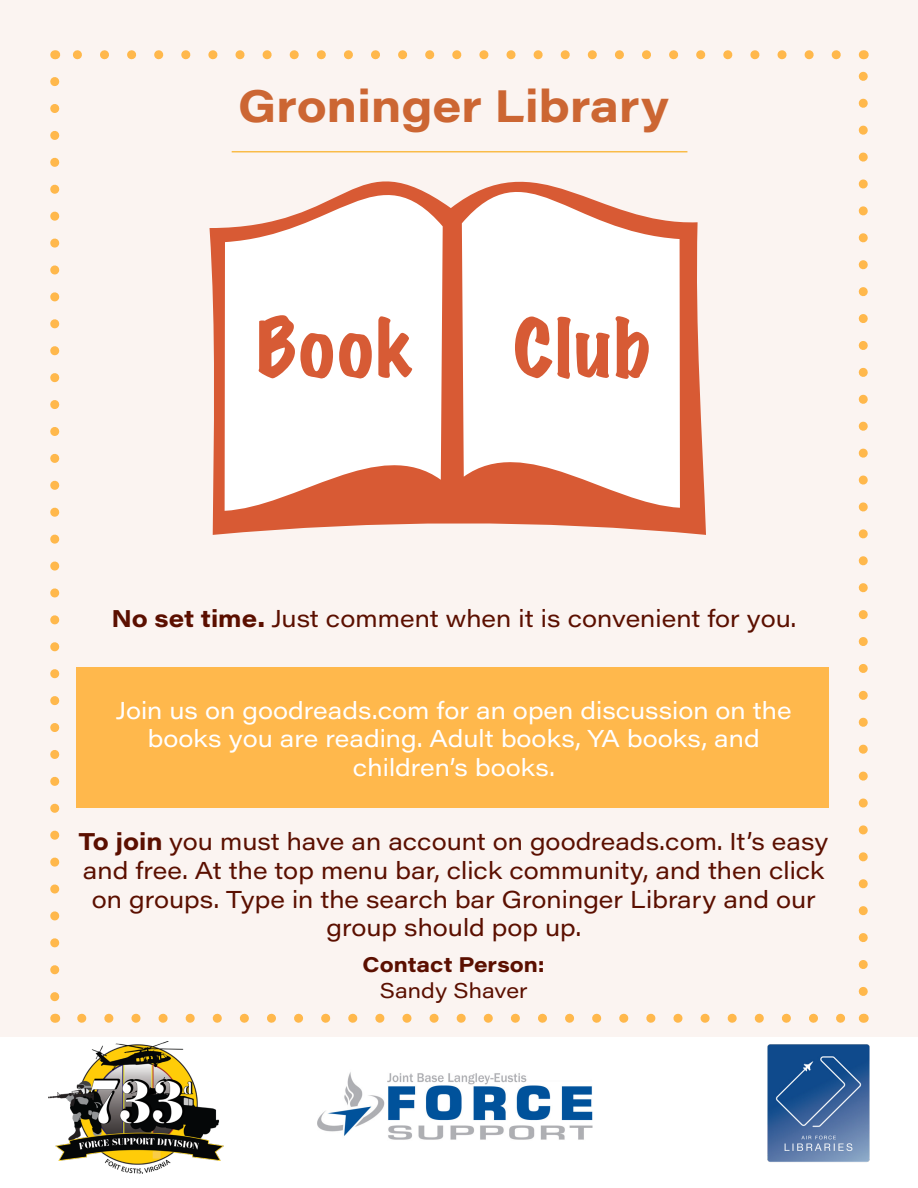
<style>
.page{position:relative;width:918px;height:1188px;background:#fff}
.page>*{position:absolute;margin:0;border:0;box-sizing:border-box;transform-origin:0 0}
.t1{font:expanded 72px "Marker Felt";letter-spacing:.045em;color:#d75b35}
.t2{font:45px "Acumin Variable Concept";letter-spacing:.135em;color:#c63}
.t3{font:24px/28.8px "Acumin Variable Concept";letter-spacing:.095em;color:#5b0f00;text-align:center}
.t4{font:24px/28.8px "Acumin Variable Concept";letter-spacing:.1em;color:#fff;text-align:center}
.t5{font:21px "Acumin Variable Concept";letter-spacing:.14em;color:#5b0f00}
.t6{font:21px "Acumin Variable Concept";letter-spacing:.105em;color:#5b0f00}
</style>
<div class="page">
<div style="left:0;top:0;width:918px;height:1037px;background:#fbf4f1"></div>
<svg style="left:210px;top:200px;width:496px;height:335px;fill:#d85a34"></svg>
<svg style="left:462px;top:181px;width:218px;height:327px;fill:#fff"></svg>
<svg style="left:225px;top:181px;width:218px;height:330px;fill:#fff"></svg>
<div style="left:76px;top:667px;width:753px;height:140px;background:#ffb84c"></div>
<hr style="left:232px;top:151px;width:455px;height:1px;background:#f9bc49">
<svg style="left:50px;top:82px;width:9px;height:920px"></svg>
<svg style="left:82px;top:1014px;width:763px;height:9px"></svg>
<svg style="left:859px;top:71px;width:9px;height:920px"></svg>
<svg style="left:72px;top:50px;width:764px;height:9px"></svg>
<img style="left:49px;top:1041px;width:175px;height:132px">
<img style="left:317px;top:1072px;width:276px;height:68px">
<img style="left:743px;top:1019px;width:127px;height:143px">
<p class="t2" style="left:238px;top:75px;width:425px">Groninger Library</p>
<p class="t1" style="left:257px;top:291px;width:157px">Book</p>
<p class="t1" style="left:514px;top:291px;width:138px">Club</p>
<p class="t3" style="left:111px;top:603px;width:685px">No set time. Just comment when it is convenient for you.</p>
<p class="t4" style="left:116px;top:695px;width:675px">Join us on goodreads.com for an open discussion on the books you are reading. Adult books, YA books, and children’s books.</p>
<p class="t3" style="left:79px;top:826px;width:748px">To join you must have an account on goodreads.com. It’s easy and free. At the top menu bar, click community, and then click on groups. Type in the search bar Groninger Library and our group should pop up.</p>
<p class="t5" style="left:363px;top:951px;width:181px">Contact Person:</p>
<p class="t6" style="left:380px;top:976px;width:148px">Sandy Shaver</p>
</div>
